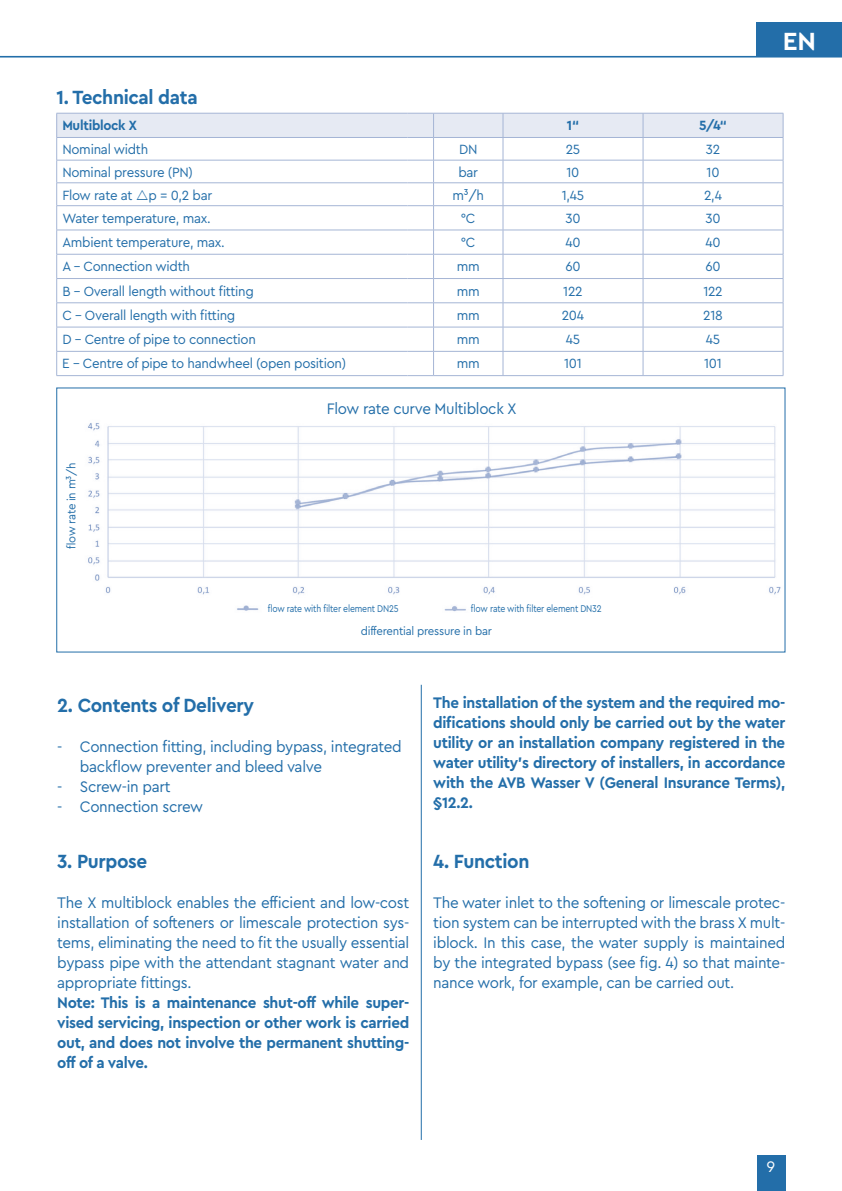
<style>
.page{position:relative;width:842px;height:1191px;background:#fff}
.page>*{position:absolute;margin:0;border:0;box-sizing:border-box;transform-origin:0 0}
.t1{font:700 26px "Cera PRO";color:#fff}
.t2{font:700 20px "Cera PRO";letter-spacing:-.02em;color:#236ea9;scale:.95 1}
.t3{font:16px/20px "Cera PRO";letter-spacing:-.02em;color:#236ea9;text-align:justify;scale:.95 1}
.t4{font:700 16px/20px "Cera PRO";letter-spacing:-.02em;color:#236ea9;text-align:justify;scale:.95 1}
.t5{font:16px "Cera PRO";color:#fff}
.t6{font:14px "Cera PRO";letter-spacing:-.02em;color:#236ea9;scale:.95 1}
.t7{font:700 14px "Cera PRO";letter-spacing:-.02em;color:#236ea9;scale:.95 1}
.t8{font:12px "Cera PRO";letter-spacing:-.02em;color:#236ea9;scale:.95 1}
.t9{font:10.2px "Cera PRO";letter-spacing:-.02em;color:#236ea9;scale:.85 1}
</style>
<div class="page">
<hr style="left:0;top:56px;width:842px;height:2px;background:#236ea9">
<div style="left:757px;top:23px;width:85px;height:34px;background:#236ea9"></div>
<div style="left:757px;top:1155px;width:28px;height:36px;background:#236ea9"></div>
<hr style="left:421px;top:685px;width:1px;height:455px;background:#236ea9">
<img style="left:88px;top:423px;width:693px;height:189px">
<div style="left:268px;top:603px;width:142px;height:17px;background:#fff"></div>
<div style="left:471px;top:603px;width:142px;height:17px;background:#fff"></div>
<svg style="left:56px;top:113px;width:728px;height:263px"></svg>
<p class="t2" style="left:56px;top:84px;width:150px">1. Technical data</p>
<p class="t7" style="left:62px;top:116px;width:80px">Multiblock X</p>
<p class="t7" style="left:567px;top:116px;width:14px">1“</p>
<p class="t7" style="left:699px;top:116px;width:31px">5/4“</p>
<p class="t6" style="left:62px;top:140px;width:92px">Nominal width</p>
<p class="t6" style="left:459px;top:140px;width:21px">DN</p>
<p class="t6" style="left:566px;top:140px;width:17px">25</p>
<p class="t6" style="left:706px;top:140px;width:16px">32</p>
<p class="t6" style="left:62px;top:163px;width:139px">Nominal pressure (PN)</p>
<p class="t6" style="left:458px;top:163px;width:22px">bar</p>
<p class="t6" style="left:566px;top:163px;width:15px">10</p>
<p class="t6" style="left:707px;top:163px;width:15px">10</p>
<p class="t6" style="left:62px;top:186px;width:159px">Flow rate at p = 0,2 bar</p>
<p class="t6" style="left:453px;top:186px;width:35px">m³/h</p>
<p class="t6" style="left:562px;top:186px;width:25px">1,45</p>
<p class="t6" style="left:704px;top:186px;width:20px">2,4</p>
<p class="t6" style="left:62px;top:209px;width:158px">Water temperature, max.</p>
<p class="t6" style="left:461px;top:209px;width:16px">°C</p>
<p class="t6" style="left:565px;top:209px;width:17px">30</p>
<p class="t6" style="left:705px;top:209px;width:17px">30</p>
<p class="t6" style="left:62px;top:233px;width:173px">Ambient temperature, max.</p>
<p class="t6" style="left:461px;top:233px;width:16px">°C</p>
<p class="t6" style="left:565px;top:233px;width:18px">40</p>
<p class="t6" style="left:705px;top:233px;width:18px">40</p>
<p class="t6" style="left:62px;top:257px;width:136px">A - Connection width</p>
<p class="t6" style="left:457px;top:257px;width:26px">mm</p>
<p class="t6" style="left:565px;top:257px;width:18px">60</p>
<p class="t6" style="left:705px;top:257px;width:18px">60</p>
<p class="t6" style="left:62px;top:281px;width:203px">B - Overall length without fitting</p>
<p class="t6" style="left:457px;top:281px;width:26px">mm</p>
<p class="t6" style="left:563px;top:281px;width:22px">122</p>
<p class="t6" style="left:703px;top:281px;width:22px">122</p>
<p class="t6" style="left:62px;top:306px;width:184px">C - Overall length with fitting</p>
<p class="t6" style="left:457px;top:306px;width:26px">mm</p>
<p class="t6" style="left:562px;top:306px;width:25px">204</p>
<p class="t6" style="left:703px;top:306px;width:22px">218</p>
<p class="t6" style="left:62px;top:330px;width:205px">D - Centre of pipe to connection</p>
<p class="t6" style="left:457px;top:330px;width:26px">mm</p>
<p class="t6" style="left:566px;top:330px;width:17px">45</p>
<p class="t6" style="left:706px;top:330px;width:17px">45</p>
<p class="t6" style="left:62px;top:354px;width:300px">E - Centre of pipe to handwheel (open position)</p>
<p class="t6" style="left:457px;top:354px;width:26px">mm</p>
<p class="t6" style="left:564px;top:354px;width:20px">101</p>
<p class="t6" style="left:704px;top:354px;width:20px">101</p>
<p class="t8" style="left:63px;top:549px;width:93px;rotate:-90deg">flow rate in m³/h</p>
<p class="t3" style="left:327px;top:398px;width:201px">Flow rate curve Multiblock X</p>
<p class="t9" style="left:268px;top:601px;width:155px">flow rate with filter element DN25</p>
<p class="t9" style="left:471px;top:601px;width:155px">flow rate with filter element DN32</p>
<p class="t8" style="left:361px;top:622px;width:139px">differential pressure in bar</p>
<h1 class="t1" style="left:783px;top:24px;width:35px">EN</h1>
<p class="t2" style="left:57px;top:692px;width:209px">2. Contents of Delivery</p>
<p class="t3" style="left:80px;top:736px;width:340px;text-indent:-23px">- Connection fitting, including bypass, integrated backflow preventer and bleed valve</p>
<p class="t3" style="left:57px;top:776px;width:121px">- Screw-in part</p>
<p class="t3" style="left:57px;top:796px;width:155px">- Connection screw</p>
<p class="t2" style="left:57px;top:848px;width:96px">3. Purpose</p>
<p class="t3" style="left:57px;top:892px;width:372px">The X multiblock enables the efficient and low-cost installation of softeners or limescale protection sys&shy;tems, eliminating the need to fit the usually essential bypass pipe with the attendant stagnant water and appropriate fittings.</p>
<p class="t4" style="left:57px;top:992px;width:372px">Note: This is a maintenance shut-off while super&shy;vised servicing, inspection or other work is carried out, and does not involve the permanent shutting&shy;off of a valve.</p>
<p class="t4" style="left:433px;top:692px;width:372px">The installation of the system and the required mo&shy;difications should only be carried out by the water utility or an installation company registered in the water utility’s directory of installers, in accordance with the AVB Wasser V (General Insurance Terms), §12.2.</p>
<p class="t2" style="left:433px;top:848px;width:103px">4. Function</p>
<p class="t3" style="left:433px;top:892px;width:372px">The water inlet to the softening or limescale protec&shy;tion system can be interrupted with the brass X mult&shy;iblock. In this case, the water supply is maintained by the integrated bypass (see fig. 4) so that mainte&shy;nance work, for example, can be carried out.</p>
<p class="t5" style="left:767px;top:1156px;width:10px">9</p>
</div>
